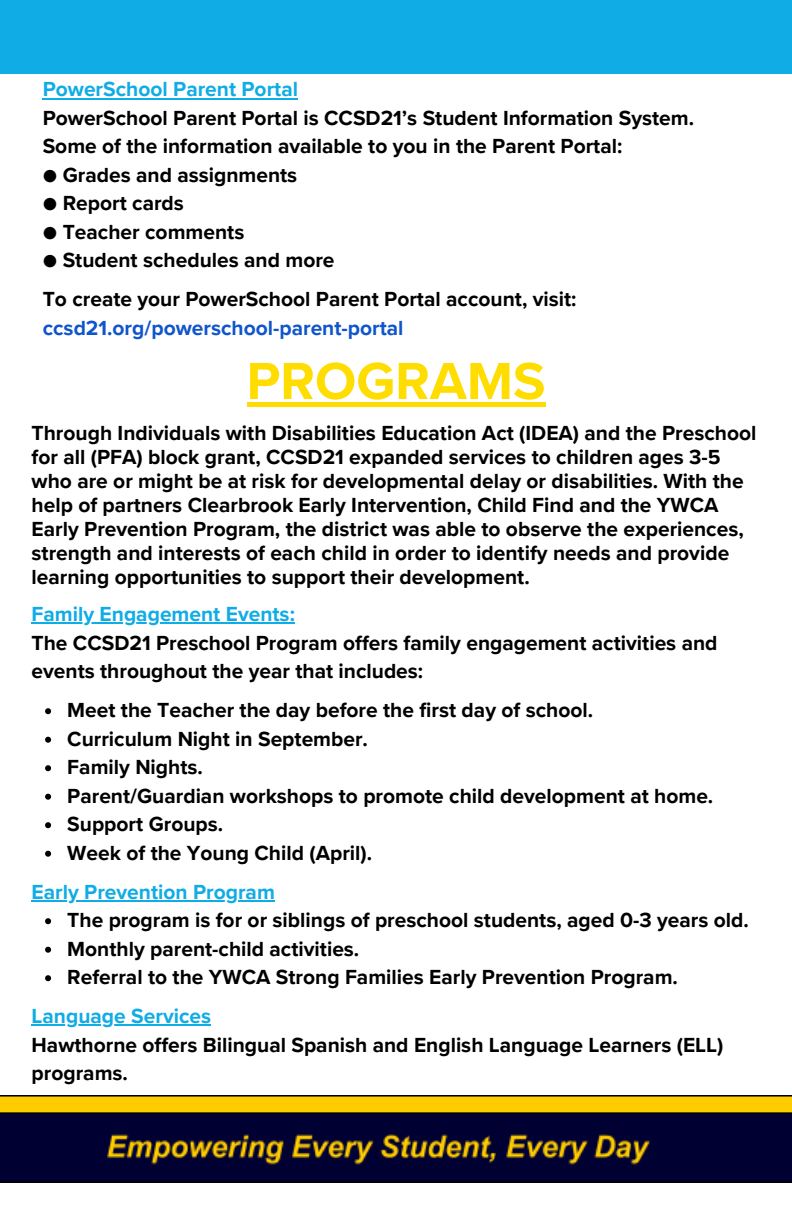
<style>
.page{position:relative;width:792px;height:1224px;background:#fff}
.page>*{position:absolute;margin:0;border:0;box-sizing:border-box;transform-origin:0 0}
.t1{font:700 54px "Proxima Nova";color:#fd0}
.t2{font:700 21px/24px "Proxima Nova";color:#000}
.t3{font:700 21px "Proxima Nova";color:#10ace6}
.s1{font-weight:400}
.s2{color:#15c}
.s3{color:#10ace6}
</style>
<div class="page">
<hr style="left:32px;top:623px;width:263px;height:1px;background:#10ace6">
<svg style="left:45px;top:708px;width:6px;height:6px"></svg>
<svg style="left:45px;top:737px;width:6px;height:6px"></svg>
<svg style="left:45px;top:765px;width:6px;height:6px"></svg>
<svg style="left:45px;top:794px;width:6px;height:6px"></svg>
<svg style="left:45px;top:822px;width:6px;height:6px"></svg>
<svg style="left:45px;top:851px;width:6px;height:6px"></svg>
<hr style="left:32px;top:900px;width:243px;height:2px;background:#10ace6">
<svg style="left:45px;top:918px;width:6px;height:6px"></svg>
<svg style="left:45px;top:947px;width:6px;height:6px"></svg>
<svg style="left:45px;top:975px;width:6px;height:6px"></svg>
<hr style="left:32px;top:1025px;width:179px;height:1px;background:#10ace6">
<img style="left:34px;top:1096px;width:706px;height:87px">
<img style="left:0;top:1096px;width:34px;height:87px">
<div style="left:0;top:0;width:792px;height:73px;background:#10ace6"></div>
<img style="left:740px;top:1096px;width:52px;height:87px">
<hr style="left:247px;top:402px;width:298px;height:4px;background:#fd0">
<hr style="left:43px;top:98px;width:255px;height:1px;background:#10ace6">
<p class="t3" style="left:43px;top:77px;width:257px">PowerSchool Parent Portal</p>
<h2 class="t2" style="left:43px;top:106px;width:653px">PowerSchool Parent Portal is CCSD21’s Student Information System.</h2>
<p class="t2" style="left:43px;top:135px;width:581px">Some of the information available to you in the Parent Portal:</p>
<p class="t2" style="left:43px;top:163px;width:256px"><span class="s1">●</span> Grades and assignments</p>
<p class="t2" style="left:43px;top:192px;width:143px"><span class="s1">●</span> Report cards</p>
<h2 class="t2" style="left:43px;top:220px;width:203px"><span class="s1">●</span> Teacher comments</h2>
<p class="t2" style="left:43px;top:249px;width:293px"><span class="s1">●</span> Student schedules and more</p>
<p class="t2" style="left:43px;top:286px;width:535px;line-height:28.4px">To create your PowerSchool Parent Portal account, visit: <span class="s2">ccsd21.org/powerschool-parent-portal</span></p>
<p class="t1" style="left:247px;top:349px;width:300px">PROGRAMS</p>
<p class="t2" style="left:32px;top:421px;width:726px">Through Individuals with Disabilities Education Act (IDEA) and the Preschool for all (PFA) block grant, CCSD21 expanded services to children ages 3-5 who are or might be at risk for developmental delay or disabilities. With the help of partners Clearbrook Early Intervention, Child Find and the YWCA Early Prevention Program, the district was able to observe the experiences, strength and interests of each child in order to identify needs and provide learning opportunities to support their development.</p>
<p class="t2" style="left:32px;top:600px;width:687px;line-height:28.4px"><span class="s3">Family Engagement Events:<br></span>The CCSD21 Preschool Program offers family engagement activities and events throughout the year that includes:</p>
<p class="t2" style="left:67px;top:699px;width:528px">Meet the Teacher the day before the first day of school.</p>
<p class="t2" style="left:67px;top:727px;width:302px">Curriculum Night in September.</p>
<p class="t2" style="left:67px;top:756px;width:137px">Family Nights.</p>
<p class="t2" style="left:67px;top:784px;width:648px">Parent/Guardian workshops to promote child development at home.</p>
<p class="t2" style="left:67px;top:813px;width:157px">Support Groups.</p>
<h2 class="t2" style="left:67px;top:841px;width:306px">Week of the Young Child (April).</h2>
<h1 class="t3" style="left:32px;top:879px;width:245px">Early Prevention Program</h1>
<h2 class="t2" style="left:67px;top:909px;width:683px">The program is for or siblings of preschool students, aged 0-3 years old.</h2>
<h2 class="t2" style="left:67px;top:937px;width:294px">Monthly parent-child activities.</h2>
<p class="t2" style="left:67px;top:966px;width:612px">Referral to the YWCA Strong Families Early Prevention Program.</p>
<p class="t2" style="left:32px;top:1002px;width:693px;line-height:28.4px"><span class="s3">Language Services<br></span>Hawthorne offers Bilingual Spanish and English Language Learners (ELL) programs.</p>
</div>
